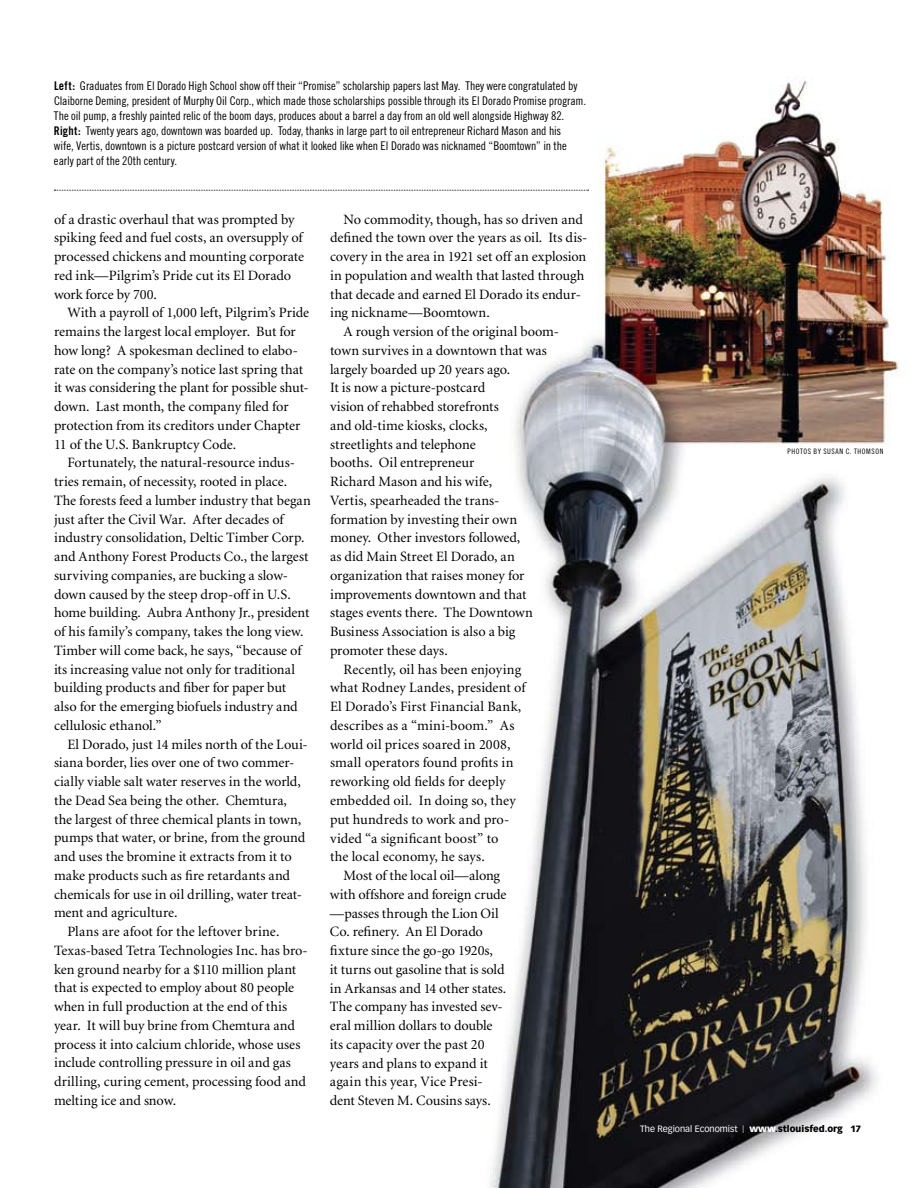
<style>
.page{position:relative;width:918px;height:1188px;background:#fff}
.page>*{position:absolute;margin:0;border:0;box-sizing:border-box;transform-origin:0 0}
.t1{font:14.25px/18.8px "Minion";color:#000}
.t2{font:12px/15px "Trade Gothic Cond Eighteen";letter-spacing:-.01em;color:#000}
.t3{font:9px "Vectora LH";color:#fff}
.t4{font:7.5px "Trade Gothic Cond Eighteen";letter-spacing:.075em;color:#000}
.s1{font-family:"Trade Gothic Bold Cond Twenty"}
.s2{font-size:7.5px}
.s3{font-weight:900}
.s4{font-weight:900;color:#000}
</style>
<div class="page">
<img style="left:442px;top:80px;width:457px;height:1108px">
<svg style="left:54px;top:190px;width:535px;height:1px"></svg>
<p class="t2" style="left:54px;top:79px;width:534px"><span class="s1">Left:</span> Graduates from El Dorado High School show off their “Promise” scholarship papers last May. They were congratulated by Claiborne Deming, president of Murphy Oil Corp., which made those scholarships possible through its El Dorado Promise program.<br>The oil pump, a freshly painted relic of the boom days, produces about a barrel a day from an old well alongside Highway 82.<br><span class="s1">Right:</span> Twenty years ago, downtown was boarded up. Today, thanks in large part to oil entrepreneur Richard Mason and his<br>wife, Vertis, downtown is a picture postcard version of what it looked like when El Dorado was nicknamed “Boomtown” in the early part of the 20th century.</p>
<p class="t1" style="left:54px;top:210px;width:252px">of a drastic overhaul that was prompted by spiking feed and fuel costs, an oversupply of processed chickens and mounting corporate red ink—Pilgrim’s Pride cut its El Dorado work force by 700.</p>
<p class="t1" style="left:54px;top:304px;width:257px;text-indent:13px">With a payroll of 1,000 left, Pilgrim’s Pride remains the largest local employer. But for how long? A spokesman declined to elabo&shy;rate on the company’s notice last spring that it was considering the plant for possible shut&shy;down. Last month, the company filed for protection from its creditors under Chapter 11 of the U.S. Bankruptcy Code.</p>
<p class="t1" style="left:54px;top:454px;width:258px;text-indent:13px">Fortunately, the natural-resource indus&shy;tries remain, of necessity, rooted in place.<br>The forests feed a lumber industry that began just after the Civil War. After decades of industry consolidation, Deltic Timber Corp. and Anthony Forest Products Co., the largest surviving companies, are bucking a slow&shy;down caused by the steep drop-off in U.S. home building. Aubra Anthony Jr., president of his family’s company, takes the long view.<br>Timber will come back, he says, “because of its increasing value not only for traditional building products and fiber for paper but also for the emerging biofuels industry and cellulosic ethanol.”</p>
<p class="t1" style="left:67px;top:735px;width:242px">El Dorado, just 14 miles north of the Loui-</p>
<p class="t1" style="left:54px;top:754px;width:242px">siana border, lies over one of two commer-</p>
<p class="t1" style="left:54px;top:773px;width:248px">cially viable salt water reserves in the world,</p>
<p class="t1" style="left:54px;top:791px;width:235px">the Dead Sea being the other. Chemtura,</p>
<p class="t1" style="left:54px;top:810px;width:249px">the largest of three chemical plants in town,</p>
<p class="t1" style="left:54px;top:829px;width:253px">pumps that water, or brine, from the ground</p>
<p class="t1" style="left:54px;top:848px;width:239px">and uses the bromine it extracts from it to</p>
<p class="t1" style="left:54px;top:866px;width:238px">make products such as fire retardants and</p>
<p class="t1" style="left:54px;top:885px;width:249px">chemicals for use in oil drilling, water treat-</p>
<p class="t1" style="left:54px;top:904px;width:125px">ment and agriculture.</p>
<p class="t1" style="left:67px;top:923px;width:214px">Plans are afoot for the leftover brine.</p>
<p class="t1" style="left:54px;top:941px;width:255px">Texas-based Tetra Technologies Inc. has bro-</p>
<p class="t1" style="left:54px;top:960px;width:244px">ken ground nearby for a $110 million plant</p>
<p class="t1" style="left:54px;top:979px;width:242px">that is expected to employ about 80 people</p>
<p class="t1" style="left:54px;top:998px;width:235px">when in full production at the end of this</p>
<p class="t1" style="left:54px;top:1017px;width:243px">year. It will buy brine from Chemtura and</p>
<p class="t1" style="left:54px;top:1035px;width:248px">process it into calcium chloride, whose uses</p>
<p class="t1" style="left:54px;top:1054px;width:238px">include controlling pressure in oil and gas</p>
<p class="t1" style="left:54px;top:1073px;width:254px">drilling, curing cement, processing food and</p>
<p class="t1" style="left:54px;top:1092px;width:124px">melting ice and snow.</p>
<p class="t1" style="left:344px;top:210px;width:241px">No commodity, though, has so driven and</p>
<p class="t1" style="left:330px;top:229px;width:259px">defined the town over the years as oil. Its dis-</p>
<p class="t1" style="left:330px;top:248px;width:258px">covery in the area in 1921 set off an explosion</p>
<p class="t1" style="left:330px;top:267px;width:256px">in population and wealth that lasted through</p>
<p class="t1" style="left:330px;top:285px;width:252px">that decade and earned El Dorado its endur-</p>
<p class="t1" style="left:330px;top:304px;width:161px">ing nickname—Boomtown.</p>
<p class="t1" style="left:344px;top:323px;width:217px">A rough version of the original boom-</p>
<p class="t1" style="left:330px;top:342px;width:218px">town survives in a downtown that was</p>
<p class="t1" style="left:330px;top:360px;width:182px">largely boarded up 20 years ago.</p>
<p class="t1" style="left:330px;top:379px;width:157px">It is now a picture-postcard</p>
<p class="t1" style="left:330px;top:398px;width:170px">vision of rehabbed storefronts</p>
<p class="t1" style="left:330px;top:417px;width:159px">and old-time kiosks, clocks,</p>
<p class="t1" style="left:330px;top:435px;width:147px">streetlights and telephone</p>
<p class="t1" style="left:330px;top:454px;width:146px">booths. Oil entrepreneur</p>
<p class="t1" style="left:330px;top:473px;width:164px">Richard Mason and his wife,</p>
<p class="t1" style="left:330px;top:492px;width:171px">Vertis, spearheaded the trans-</p>
<p class="t1" style="left:330px;top:510px;width:189px">formation by investing their own</p>
<p class="t1" style="left:330px;top:529px;width:192px">money. Other investors followed,</p>
<p class="t1" style="left:330px;top:548px;width:186px">as did Main Street El Dorado, an</p>
<p class="t1" style="left:330px;top:567px;width:196px">organization that raises money for</p>
<p class="t1" style="left:330px;top:585px;width:198px">improvements downtown and that</p>
<p class="t1" style="left:330px;top:604px;width:205px">stages events there. The Downtown</p>
<p class="t1" style="left:330px;top:623px;width:187px">Business Association is also a big</p>
<p class="t1" style="left:330px;top:642px;width:119px">promoter these days.</p>
<p class="t1" style="left:344px;top:660px;width:179px">Recently, oil has been enjoying</p>
<p class="t1" style="left:330px;top:679px;width:197px">what Rodney Landes, president of</p>
<p class="t1" style="left:330px;top:698px;width:193px">El Dorado’s First Financial Bank,</p>
<p class="t1" style="left:330px;top:717px;width:186px">describes as a “mini-boom.” As</p>
<p class="t1" style="left:330px;top:735px;width:182px">world oil prices soared in 2008,</p>
<p class="t1" style="left:330px;top:754px;width:185px">small operators found profits in</p>
<p class="t1" style="left:330px;top:773px;width:177px">reworking old fields for deeply</p>
<p class="t1" style="left:330px;top:792px;width:187px">embedded oil. In doing so, they</p>
<p class="t1" style="left:330px;top:810px;width:181px">put hundreds to work and pro-</p>
<p class="t1" style="left:330px;top:829px;width:170px">vided “a significant boost” to</p>
<p class="t1" style="left:330px;top:848px;width:156px">the local economy, he says.</p>
<p class="t1" style="left:344px;top:867px;width:158px">Most of the local oil—along</p>
<p class="t1" style="left:330px;top:885px;width:178px">with offshore and foreign crude</p>
<p class="t1" style="left:330px;top:904px;width:170px">—passes through the Lion Oil</p>
<p class="t1" style="left:330px;top:923px;width:155px">Co. refinery. An El Dorado</p>
<p class="t1" style="left:330px;top:942px;width:165px">fixture since the go-go 1920s,</p>
<p class="t1" style="left:330px;top:960px;width:176px">it turns out gasoline that is sold</p>
<p class="t1" style="left:330px;top:979px;width:178px">in Arkansas and 14 other states.</p>
<p class="t1" style="left:330px;top:998px;width:174px">The company has invested sev-</p>
<p class="t1" style="left:330px;top:1017px;width:164px">eral million dollars to double</p>
<p class="t1" style="left:330px;top:1035px;width:156px">its capacity over the past 20</p>
<p class="t1" style="left:330px;top:1054px;width:159px">years and plans to expand it</p>
<p class="t1" style="left:330px;top:1073px;width:154px">again this year, Vice Presi-</p>
<p class="t1" style="left:330px;top:1092px;width:162px">dent Steven M. Cousins says.</p>
<p class="t4" style="left:788px;top:447px;width:97px">photos by susan C. thomson</p>
<p class="t3" style="left:640px;top:1123px;width:222px">The Regional Economist <span class="s2">|</span> <span class="s3">www</span><span class="s4">.stlouisfed.org 17</span></p>
</div>
